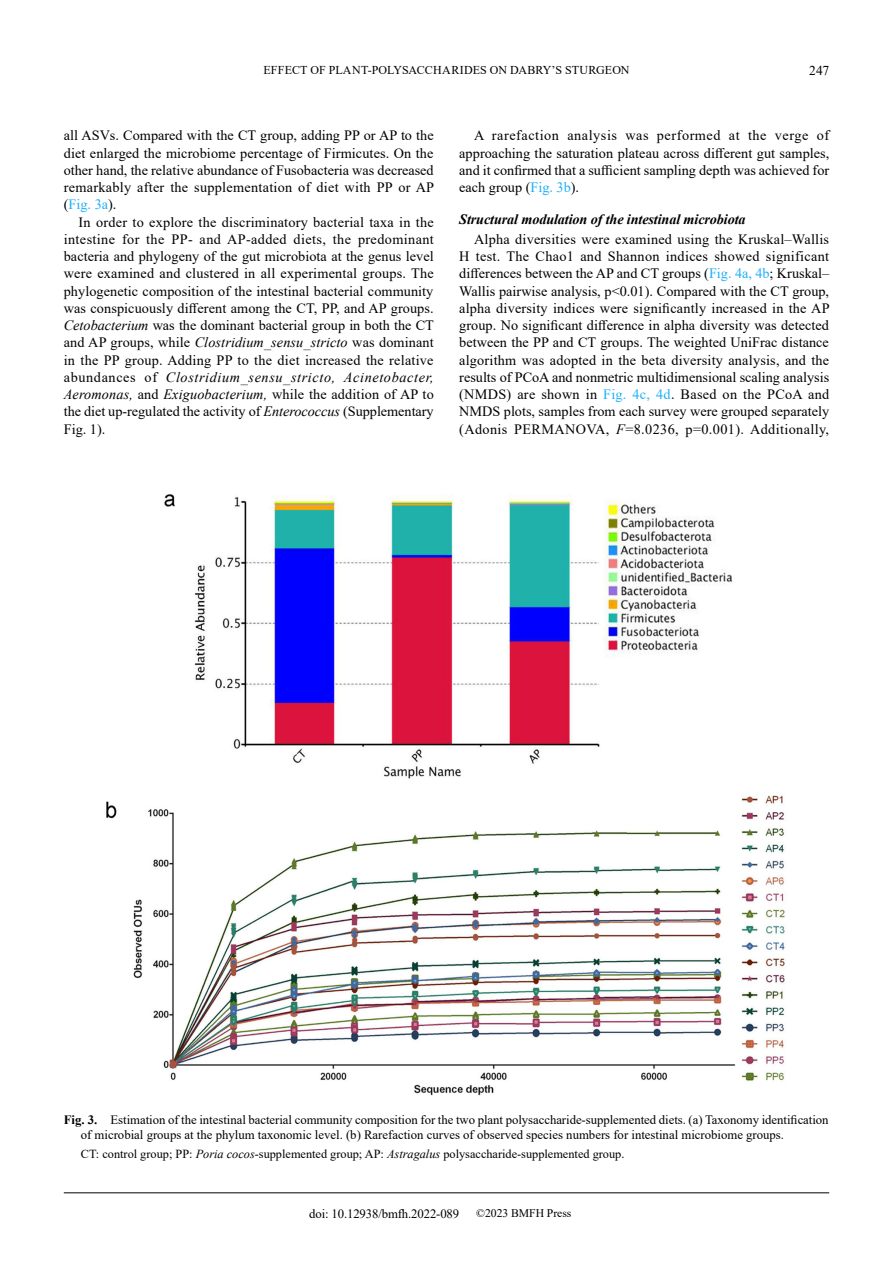
<style>
.page{position:relative;width:893px;height:1263px;background:#fff}
.page>*{position:absolute;margin:0;border:0;box-sizing:border-box;transform-origin:0 0}
.t1{font:14.25px/17.2px "Times New Roman";color:#000;text-align:justify}
.t2{font:italic 700 14.25px "Times New Roman";letter-spacing:-.01em;color:#000}
.t3{font:13.5px "Times New Roman";color:#000}
.t4{font:12.75px/15px "Times New Roman";letter-spacing:-.005em;color:#000}
.t5{font:12.3px "Times New Roman";color:#000}
.t6{font:12px "Times New Roman";letter-spacing:.01em;color:#000}
.t7{font:11.7px "Times New Roman";letter-spacing:-.005em;color:#000}
.s1{color:#1eb0f8}
.s2{font-style:italic}
.s3{font-weight:700}
</style>
<div class="page">
<hr style="left:64px;top:1192px;width:765px;height:1px;background:#000">
<img style="left:106px;top:494px;width:679px;height:602px">
<p class="t6" style="left:263px;top:61px;width:368px">EFFECT OF PLANT-POLYSACCHARIDES ON DABRY’S STURGEON</p>
<p class="t3" style="left:809px;top:61px;width:21px">247</p>
<p class="t1" style="left:64px;top:126px;width:372px">all ASVs. Compared with the CT group, adding PP or AP to the diet enlarged the microbiome percentage of Firmicutes. On the other hand, the relative abundance of Fusobacteria was decreased remarkably after the supplementation of diet with PP or AP (<span class="s1">Fig. 3a</span>).</p>
<p class="t1" style="left:64px;top:213px;width:372px;text-indent:15px">In order to explore the discriminatory bacterial taxa in the intestine for the PP- and AP-added diets, the predominant bacteria and phylogeny of the gut microbiota at the genus level were examined and clustered in all experimental groups. The phylogenetic composition of the intestinal bacterial community was conspicuously different among the CT, PP, and AP groups.<br><span class="s2">Cetobacterium</span> was the dominant bacterial group in both the CT and AP groups, while <span class="s2">Clostridium_sensu_stricto</span> was dominant in the PP group. Adding PP to the diet increased the relative abundances of <span class="s2">Clostridium_sensu_stricto, Acinetobacter, Aeromonas,</span> and <span class="s2">Exiguobacterium,</span> while the addition of AP to the diet up-regulated the activity of <span class="s2">Enterococcus</span> (Supplementary Fig. 1).</p>
<p class="t1" style="left:459px;top:127px;width:372px;text-indent:15px">A rarefaction analysis was performed at the verge of approaching the saturation plateau across different gut samples, and it confirmed that a sufficient sampling depth was achieved for each group (<span class="s1">Fig. 3b</span>).</p>
<p class="t2" style="left:459px;top:210px;width:288px">Structural modulation of the intestinal microbiota</p>
<p class="t1" style="left:459px;top:230px;width:372px;text-indent:15px">Alpha diversities were examined using the Kruskal–Wallis H test. The Chao1 and Shannon indices showed significant differences between the AP and CT groups (<span class="s1">Fig. 4a, 4b</span>; Kruskal– Wallis pairwise analysis, p&lt;0.01). Compared with the CT group, alpha diversity indices were significantly increased in the AP group. No significant difference in alpha diversity was detected between the PP and CT groups. The weighted UniFrac distance algorithm was adopted in the beta diversity analysis, and the results of PCoA and nonmetric multidimensional scaling analysis (NMDS) are shown in <span class="s1">Fig. 4c, 4d</span>. Based on the PCoA and NMDS plots, samples from each survey were grouped separately (Adonis PERMANOVA, <span class="s2">F</span>=8.0236, p=0.001). Additionally,</p>
<p class="t4" style="left:81px;top:1112px;width:749px;text-indent:-17px"><span class="s3">Fig. 3.</span> Estimation of the intestinal bacterial community composition for the two plant polysaccharide-supplemented diets. (a) Taxonomy identification of microbial groups at the phylum taxonomic level. (b) Rarefaction curves of observed species numbers for intestinal microbiome groups.</p>
<p class="t5" style="left:81px;top:1145px;width:545px">CT: control group; PP: <span class="s2">Poria cocos-</span>supplemented group; AP: <span class="s2">Astragalus</span> polysaccharide-supplemented group.</p>
<p class="t4" style="left:309px;top:1206px;width:152px">doi: 10.12938/bmfh.2022-089</p>
<p class="t7" style="left:476px;top:1205px;width:97px">©2023 BMFH Press</p>
</div>
